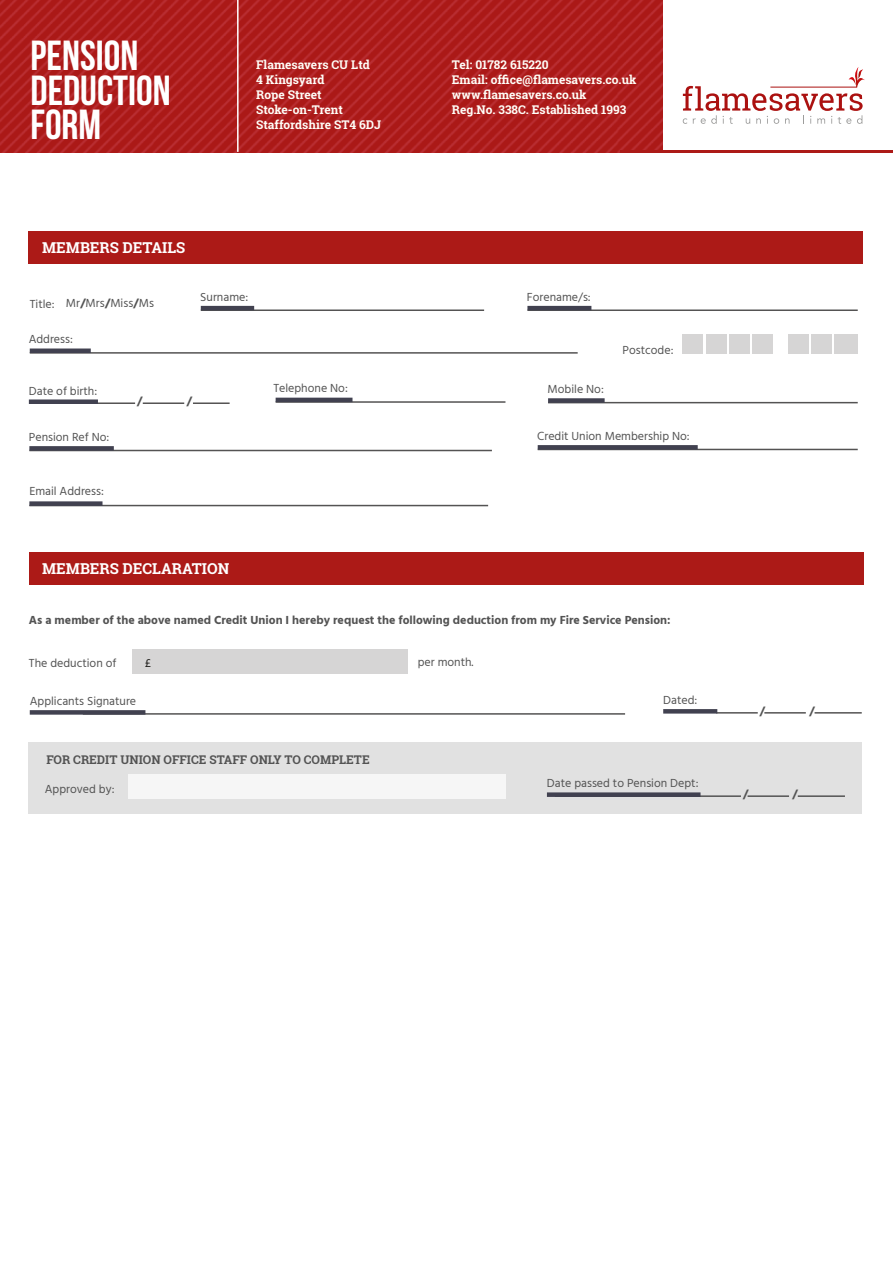
<style>
.page{position:relative;width:893px;height:1263px;background:#fff}
.page>*{position:absolute;margin:0;border:0;box-sizing:border-box;transform-origin:0 0}
.t1{font:700 42px/34.5px "Bebas Neue";color:#fff}
.t2{font:700 15px "Roboto Slab";color:#fff}
.t3{font:12px "Hind";color:#535353}
.t4{font:700 12px/15px "Roboto Slab";color:#fffef8}
.t5{font:700 12px "Hind";color:#535353}
.t6{font:700 12px "Roboto Slab";color:#535353}
.t7{font:12px "Hind";color:#1b1a17}
.s1{font-weight:700}
</style>
<div class="page">
<img style="left:0;top:0;width:662px;height:152px">
<svg style="left:683px;top:67px;width:182px;height:57px"></svg>
<hr style="left:620px;top:151px;width:273px;height:2px;background:#ac1a17">
<hr style="left:237px;top:0;width:2px;height:152px;background:#fff">
<div style="left:29px;top:231px;width:834px;height:33px;background:#ac1a17"></div>
<div style="left:29px;top:552px;width:834px;height:33px;background:#ac1a17"></div>
<div style="left:683px;top:335px;width:20px;height:19px;background:#d6d5d5"></div>
<div style="left:729px;top:335px;width:20px;height:19px;background:#d6d5d5"></div>
<div style="left:811px;top:335px;width:21px;height:19px;background:#d6d5d5"></div>
<div style="left:706px;top:335px;width:20px;height:19px;background:#d6d5d5"></div>
<div style="left:788px;top:335px;width:21px;height:19px;background:#d6d5d5"></div>
<div style="left:752px;top:335px;width:21px;height:19px;background:#d6d5d5"></div>
<div style="left:835px;top:335px;width:23px;height:19px;background:#d6d5d5"></div>
<hr style="left:201px;top:309px;width:283px;height:2px;background:#545353">
<hr style="left:29px;top:450px;width:463px;height:1px;background:#545353">
<hr style="left:548px;top:402px;width:310px;height:1px;background:#545353">
<hr style="left:276px;top:401px;width:229px;height:2px;background:#545353">
<hr style="left:527px;top:309px;width:331px;height:2px;background:#545353">
<hr style="left:30px;top:352px;width:548px;height:2px;background:#545353">
<hr style="left:201px;top:306px;width:53px;height:4px;background:#414150">
<div style="left:29px;top:446px;width:85px;height:5px;background:#414150"></div>
<div style="left:548px;top:398px;width:57px;height:5px;background:#414150"></div>
<hr style="left:276px;top:398px;width:76px;height:4px;background:#414150">
<hr style="left:527px;top:306px;width:64px;height:4px;background:#414150">
<div style="left:30px;top:348px;width:61px;height:5px;background:#414150"></div>
<hr style="left:94px;top:402px;width:41px;height:2px;background:#545353">
<hr style="left:143px;top:402px;width:41px;height:2px;background:#545353">
<hr style="left:193px;top:402px;width:37px;height:2px;background:#545353">
<div style="left:29px;top:399px;width:69px;height:5px;background:#414150"></div>
<hr style="left:538px;top:449px;width:320px;height:1px;background:#545353">
<div style="left:538px;top:445px;width:160px;height:5px;background:#414150"></div>
<hr style="left:83px;top:713px;width:542px;height:2px;background:#545353">
<hr style="left:716px;top:712px;width:42px;height:2px;background:#545353">
<hr style="left:764px;top:712px;width:42px;height:2px;background:#545353">
<hr style="left:814px;top:712px;width:48px;height:2px;background:#545353">
<div style="left:30px;top:710px;width:115px;height:5px;background:#414150"></div>
<div style="left:663px;top:709px;width:54px;height:5px;background:#414150"></div>
<div style="left:132px;top:649px;width:276px;height:25px;background:#d6d5d5"></div>
<div style="left:29px;top:742px;width:833px;height:72px;background:#e1e1e1"></div>
<div style="left:128px;top:774px;width:377px;height:25px;background:#f6f6f6"></div>
<hr style="left:555px;top:795px;width:186px;height:2px;background:#545353">
<hr style="left:748px;top:795px;width:41px;height:2px;background:#545353">
<hr style="left:798px;top:795px;width:47px;height:2px;background:#545353">
<div style="left:547px;top:792px;width:153px;height:5px;background:#414150"></div>
<hr style="left:29px;top:505px;width:459px;height:1px;background:#545353">
<div style="left:29px;top:501px;width:74px;height:5px;background:#414150"></div>
<h1 class="t1" style="left:31px;top:38px;width:142px">PENSION<br>DEDUCTION<br>FORM</h1>
<p class="t4" style="left:256px;top:57px;width:126px">Flamesavers CU Ltd<br>4 Kingsyard<br>Rope Street<br>Stoke-on-Trent<br>Staffordshire ST4 6DJ</p>
<p class="t4" style="left:452px;top:57px;width:186px">Tel: 01782 615220<br>Email: office@flamesavers.co.uk www.flamesavers.co.uk<br>Reg.No. 338C. Established 1993</p>
<p class="t2" style="left:42px;top:237px;width:145px">MEMBERS DETAILS</p>
<p class="t3" style="left:66px;top:295px;width:90px">Mr<span class="s1">/</span>Mrs<span class="s1">/</span>Miss<span class="s1">/</span>Ms</p>
<p class="t3" style="left:29px;top:331px;width:46px">Address:</p>
<p class="t3" style="left:30px;top:296px;width:26px">Title:</p>
<p class="t3" style="left:200px;top:289px;width:49px">Surname:</p>
<p class="t3" style="left:29px;top:383px;width:70px">Date of birth:</p>
<p class="t3" style="left:29px;top:429px;width:82px">Pension Ref No:</p>
<p class="t5" style="left:137px;top:394px;width:7px">/</p>
<p class="t5" style="left:186px;top:394px;width:7px">/</p>
<p class="t3" style="left:29px;top:483px;width:76px">Email Address:</p>
<p class="t3" style="left:527px;top:289px;width:65px">Forename/s:</p>
<p class="t3" style="left:273px;top:380px;width:76px">Telephone No:</p>
<p class="t3" style="left:548px;top:381px;width:58px">Mobile No:</p>
<p class="t3" style="left:623px;top:342px;width:52px">Postcode:</p>
<p class="t3" style="left:537px;top:428px;width:154px">Credit Union Membership No:</p>
<p class="t2" style="left:42px;top:558px;width:189px">MEMBERS DECLARATION</p>
<p class="t5" style="left:29px;top:613px;width:643px">As a member of the above named Credit Union I hereby request the following deduction from my Fire Service Pension:</p>
<p class="t3" style="left:29px;top:655px;width:89px">The deduction of</p>
<p class="t7" style="left:145px;top:655px;width:8px">£</p>
<p class="t3" style="left:418px;top:654px;width:57px">per month.</p>
<p class="t3" style="left:30px;top:693px;width:108px">Applicants Signature</p>
<p class="t3" style="left:663px;top:691px;width:36px">Dated:</p>
<p class="t6" style="left:46px;top:752px;width:325px">FOR CREDIT UNION OFFICE STAFF ONLY TO COMPLETE</p>
<p class="t3" style="left:45px;top:781px;width:71px">Approved by:</p>
<p class="t3" style="left:547px;top:775px;width:153px">Date passed to Pension Dept:</p>
<p class="t5" style="left:759px;top:703px;width:7px">/</p>
<p class="t5" style="left:809px;top:703px;width:7px">/</p>
<p class="t5" style="left:743px;top:787px;width:7px">/</p>
<p class="t5" style="left:792px;top:787px;width:7px">/</p>
</div>
